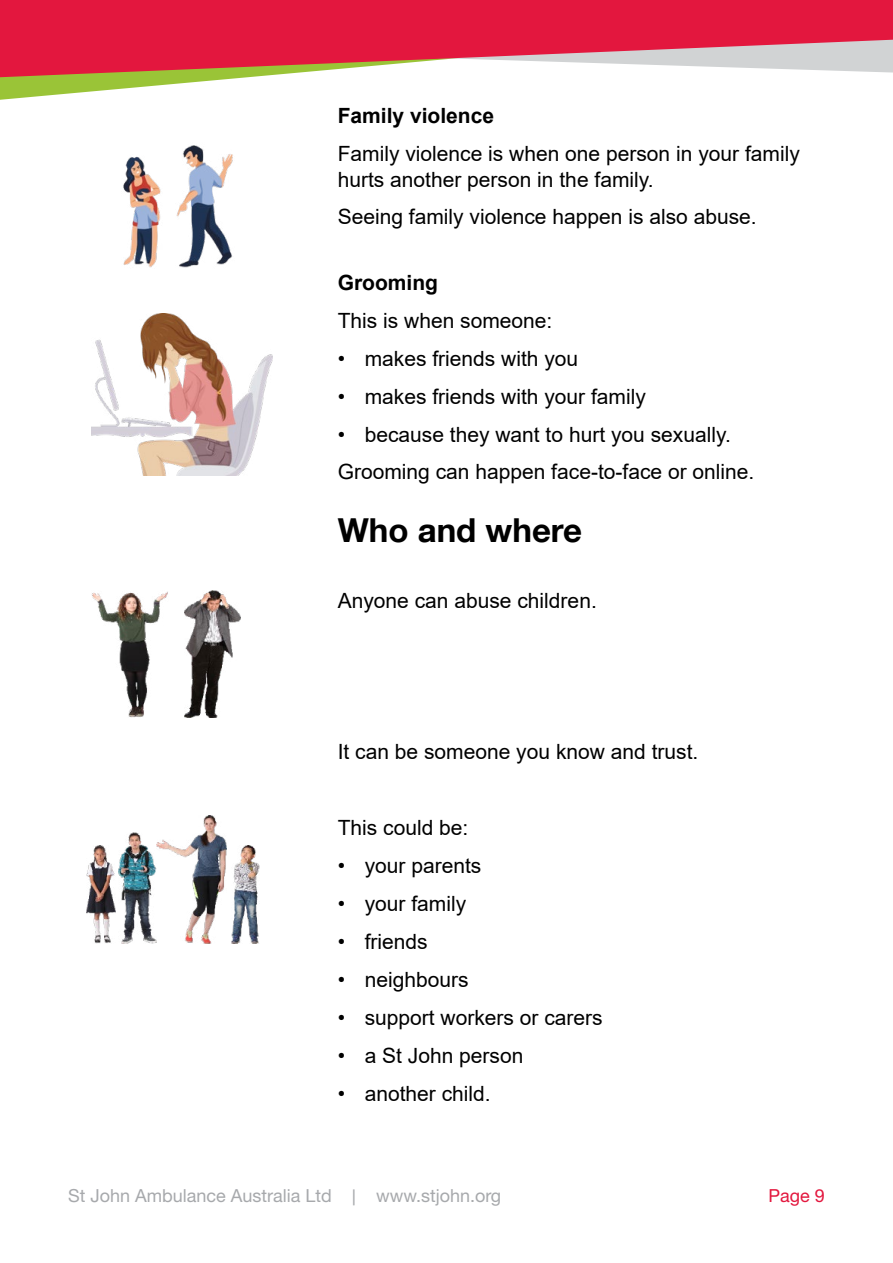
<style>
.page{position:relative;width:893px;height:1263px;background:#fff}
.page>*{position:absolute;margin:0;border:0;box-sizing:border-box;transform-origin:0 0}
.t1{font:700 33px "Helvetica Neue LT";color:#000}
.t2{font:21px/25.2px "Arial";color:#000}
.t3{font:700 21px "Arial";color:#000}
.t4{font:18px "Helvetica Neue LT Std";color:#a7a9ac}
.t5{font:18px "Helvetica Neue LT Std";color:#e3173e}
.s1{font-family:"Calibri"}
.s2{color:#fff}
</style>
<div class="page">
<svg style="left:0;top:78px;width:239px;height:22px"></svg>
<svg style="left:0;top:0;width:893px;height:78px;background:#e14a62"></svg>
<img style="left:123px;top:145px;width:110px;height:123px">
<img style="left:91px;top:314px;width:181px;height:161px">
<img style="left:91px;top:591px;width:77px;height:127px">
<img style="left:184px;top:590px;width:56px;height:128px">
<img style="left:86px;top:845px;width:30px;height:98px">
<img style="left:118px;top:832px;width:38px;height:111px">
<img style="left:231px;top:845px;width:28px;height:98px">
<img style="left:156px;top:815px;width:71px;height:128px">
<p class="t3" style="left:338px;top:101px;width:158px">Family violence</p>
<p class="t2" style="left:338px;top:141px;width:464px">Family violence is when one person in your family hurts another person in the family.</p>
<p class="t2" style="left:338px;top:204px;width:421px">Seeing family violence happen is also abuse.</p>
<p class="t3" style="left:338px;top:268px;width:102px">Grooming</p>
<p class="t2" style="left:338px;top:308px;width:216px">This is when someone:</p>
<p class="t2" style="left:338px;top:345px;width:242px">• makes friends with you</p>
<p class="t2" style="left:338px;top:383px;width:310px">• makes friends with your family</p>
<p class="t2" style="left:338px;top:415px;width:418px;line-height:38px">• because they want to hurt you sexually.<br>Grooming can happen face-to-face or online.</p>
<h1 class="t1" style="left:338px;top:510px;width:246px">Who and where</h1>
<p class="t2" style="left:338px;top:587px;width:261px">Anyone can abuse children.</p>
<p class="t2" style="left:338px;top:739px;width:362px">It can be someone you know and trust.</p>
<p class="t2" style="left:338px;top:815px;width:132px">This could be:</p>
<p class="t2" style="left:338px;top:853px;width:145px">• your parents</p>
<p class="t2" style="left:338px;top:891px;width:130px">• your family</p>
<p class="t2" style="left:338px;top:929px;width:92px">• friends</p>
<p class="t2" style="left:338px;top:967px;width:132px">• neighbours</p>
<p class="t2" style="left:338px;top:1005px;width:267px">• support workers or carers</p>
<p class="t2" style="left:338px;top:1043px;width:187px">• a St John person</p>
<p class="t2" style="left:338px;top:1081px;width:155px">• another child.</p>
<p class="t4" style="left:68px;top:1185px;width:459px">St John Ambulance Australia Ltd <span class="s1">|</span> www.stjohn.org<span class="s2">.au</span></p>
<p class="t5" style="left:768px;top:1185px;width:58px">Page 9</p>
</div>
